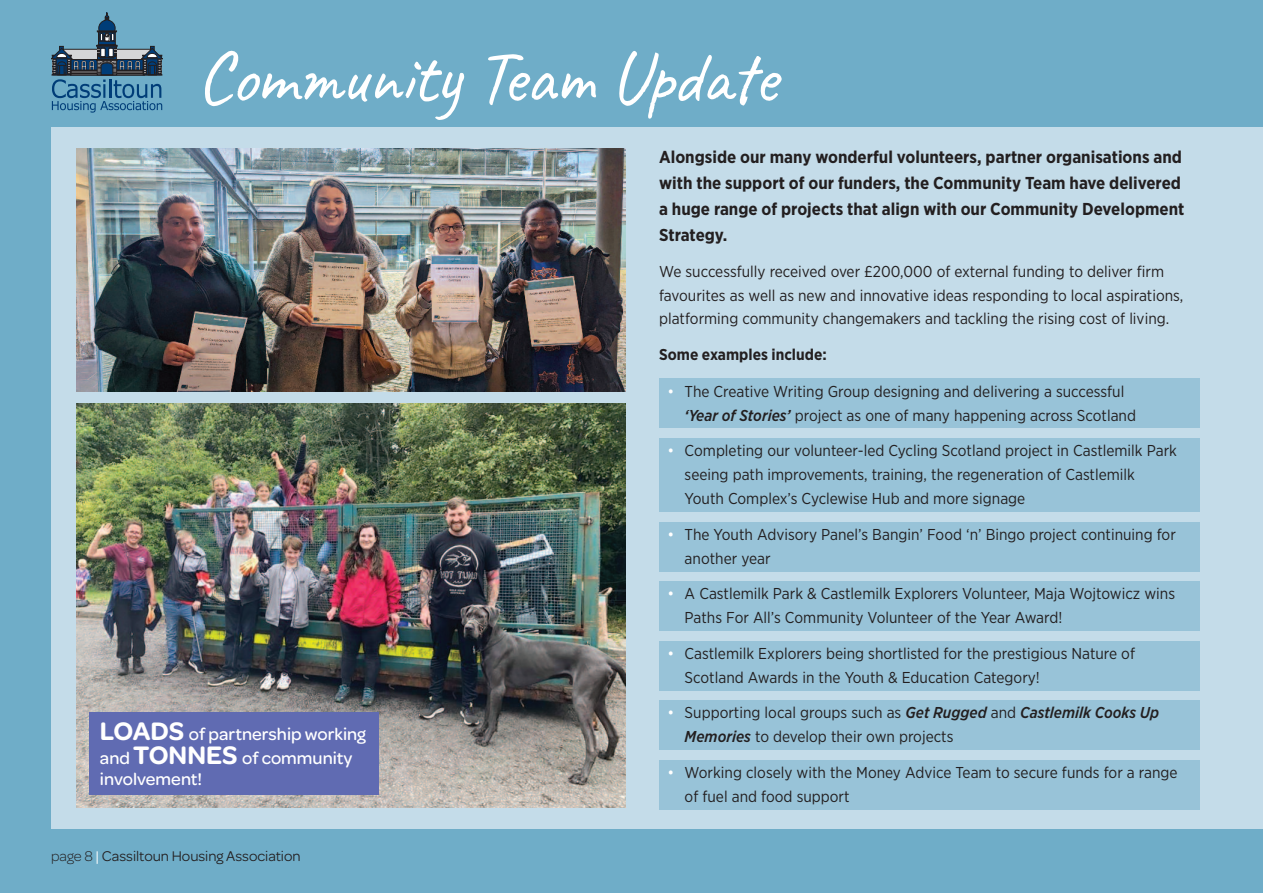
<style>
.page{position:relative;width:1263px;height:893px;background:#6fadc8}
.page>*{position:absolute;margin:0;border:0;box-sizing:border-box;transform-origin:0 0}
.t1{font:75px "Caveat";letter-spacing:-.02em;color:#fff}
.t2{font:500 18px/24.2px "Omnes Girl Scouts";color:#fff}
.t3{font:700 17.25px/26.2px "Gotham Narrow";color:#231f20}
.t4{font:15.75px/24px "Gotham Narrow";color:#231f20}
.t5{font:700 15.75px "Gotham Narrow";color:#231f20}
.t6{font:15px "Omnes Girl Scouts";color:#231f20}
.s1{font-weight:600;font-size:27px}
.s2{font-weight:300}
.s3{color:#fff}
.s4{font-weight:500;font-style:italic}
</style>
<div class="page">
<div style="left:51px;top:128px;width:1212px;height:701px;background:#c4dce9"></div>
<svg style="left:51px;top:13px;width:112px;height:100px"></svg>
<hr style="left:51px;top:75px;width:112px;height:1px;background:#231f20">
<div style="left:659px;top:378px;width:540px;height:50px;background:#98c3d8"></div>
<div style="left:659px;top:438px;width:540px;height:74px;background:#98c3d8"></div>
<div style="left:659px;top:522px;width:540px;height:49px;background:#98c3d8"></div>
<div style="left:659px;top:581px;width:540px;height:50px;background:#98c3d8"></div>
<div style="left:659px;top:641px;width:540px;height:50px;background:#98c3d8"></div>
<div style="left:659px;top:700px;width:540px;height:50px;background:#98c3d8"></div>
<div style="left:659px;top:760px;width:540px;height:50px;background:#98c3d8"></div>
<img style="left:77px;top:404px;width:548px;height:404px">
<div style="left:89px;top:712px;width:289px;height:83px;background:#606bb2"></div>
<img style="left:77px;top:149px;width:548px;height:242px">
<h1 class="t1" style="left:196px;top:30px;width:583px">Community Team Update</h1>
<p class="t2" style="left:100px;top:721px;width:268px"><span class="s1">LOADS</span> of partnership working and <span class="s1">TONNES</span> of community</p>
<p class="t2" style="left:100px;top:766px;width:104px">involvement!</p>
<p class="t6" style="left:51px;top:847px;width:251px"><span class="s2">page 8</span> <span class="s3">|</span> Cassiltoun Housing Association</p>
<p class="t3" style="left:659px;top:145px;width:527px">Alongside our many wonderful volunteers, partner organisations and with the support of our funders, the Community Team have delivered a huge range of projects that align with our Community Development Strategy.</p>
<p class="t4" style="left:659px;top:261px;width:526px;line-height:23.2px">We successfully received over £200,000 of external funding to deliver firm favourites as well as new and innovative ideas responding to local aspirations, platforming community changemakers and tackling the rising cost of living.</p>
<p class="t5" style="left:659px;top:349px;width:169px">Some examples include:</p>
<p class="t4" style="left:685px;top:380px;width:453px;text-indent:-17px"><span class="s3">•</span> The Creative Writing Group designing and delivering a successful <span class="s4">‘Year of Stories’</span> project as one of many happening across Scotland</p>
<p class="t4" style="left:685px;top:440px;width:494px;text-indent:-17px"><span class="s3">•</span> Completing our volunteer-led Cycling Scotland project in Castlemilk Park seeing path improvements, training, the regeneration of Castlemilk<br>Youth Complex’s Cyclewise Hub and more signage</p>
<p class="t4" style="left:685px;top:523px;width:493px;text-indent:-17px"><span class="s3">•</span> The Youth Advisory Panel’s Bangin’ Food ‘n’ Bingo project continuing for another year</p>
<p class="t4" style="left:685px;top:583px;width:492px;text-indent:-17px"><span class="s3">•</span> A Castlemilk Park &amp; Castlemilk Explorers Volunteer, Maja Wojtowicz wins<br>Paths For All’s Community Volunteer of the Year Award!</p>
<p class="t4" style="left:685px;top:642px;width:452px;text-indent:-17px"><span class="s3">•</span> Castlemilk Explorers being shortlisted for the prestigious Nature of<br>Scotland Awards in the Youth &amp; Education Category!</p>
<p class="t4" style="left:685px;top:702px;width:476px;text-indent:-17px"><span class="s3">•</span> Supporting local groups such as <span class="s4">Get Rugged</span> and <span class="s4">Castlemilk Cooks Up<br>Memories</span> to develop their own projects</p>
<p class="t4" style="left:685px;top:761px;width:494px;text-indent:-17px"><span class="s3">•</span> Working closely with the Money Advice Team to secure funds for a range of fuel and food support</p>
</div>
